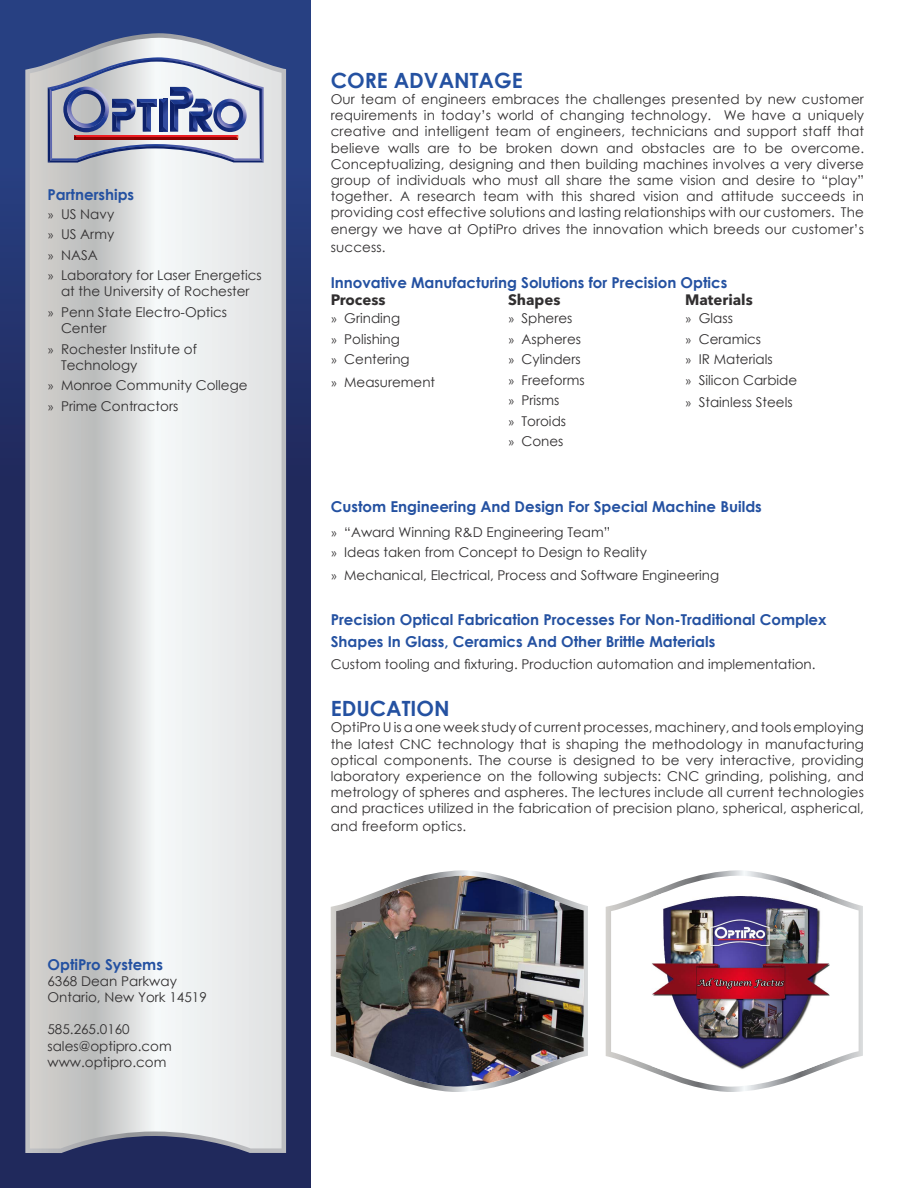
<style>
.page{position:relative;width:918px;height:1188px;background:#fff}
.page>*{position:absolute;margin:0;border:0;box-sizing:border-box;transform-origin:0 0}
.h_1_0{font:700 21px "Century Gothic";color:#2451a1}
.h_1_1{font:700 15px/21.6px "Century Gothic";color:#2451a1}
.t1{font:700 15px "Avenir Next LT Pro";color:#312f30}
.t2{font:13.5px/16.2px "Century Gothic";color:#312f30;text-align:justify}
.s1{font-family:"Avenir";font-weight:300}
</style>
<div class="page">
<svg style="left:331px;top:870px;width:257px;height:222px"></svg>
<img style="left:336px;top:876px;width:248px;height:211px">
<svg style="left:606px;top:870px;width:257px;height:222px"></svg>
<svg style="left:611px;top:876px;width:248px;height:211px"></svg>
<img style="left:652px;top:893px;width:178px;height:178px">
<div style="left:0;top:0;width:310px;height:1188px;background:linear-gradient(to bottom,#273c7c,#1e2351)"></div>
<svg style="left:25px;top:33px;width:261px;height:1120px;background:#969bac"></svg>
<svg style="left:30px;top:38px;width:252px;height:1111px"></svg>
<svg style="left:48px;top:57px;width:216px;height:106px;background:#a9aabf"></svg>
<p class="h_1_1" style="left:48px;top:183px;width:88px">Partnerships</p>
<p class="t2" style="left:48px;top:205px;width:68px"><span class="s1">»</span> US Navy</p>
<p class="t2" style="left:48px;top:226px;width:68px"><span class="s1">»</span> US Army</p>
<p class="t2" style="left:48px;top:246px;width:52px"><span class="s1">»</span> NASA</p>
<p class="t2" style="left:48px;top:267px;width:216px;text-align:center"><span class="s1">»</span> Laboratory for Laser Energetics at the University of Rochester</p>
<p class="t2" style="left:61px;top:304px;width:168px;text-indent:-14px"><span class="s1">»</span> Penn State Electro-Optics<br>Center</p>
<p class="t2" style="left:61px;top:340px;width:137px;text-indent:-14px"><span class="s1">»</span> Rochester Institute of<br>Technology</p>
<p class="t2" style="left:48px;top:377px;width:202px"><span class="s1">»</span> Monroe Community College</p>
<p class="t2" style="left:48px;top:398px;width:132px"><span class="s1">»</span> Prime Contractors</p>
<p class="h_1_1" style="left:48px;top:953px;width:117px">OptiPro Systems</p>
<p class="t2" style="left:48px;top:973px;width:131px">6368 Dean Parkway</p>
<p class="t2" style="left:48px;top:989px;width:161px">Ontario, New York 14519</p>
<p class="t2" style="left:48px;top:1021px;width:84px">585.265.0160</p>
<p class="t2" style="left:48px;top:1037px;width:126px">sales@optipro.com</p>
<p class="t2" style="left:48px;top:1054px;width:120px">www.optipro.com</p>
<p class="h_1_0" style="left:331px;top:64px;width:193px">CORE ADVANTAGE</p>
<p class="t2" style="left:331px;top:91px;width:535px">Our team of engineers embraces the challenges presented by new customer requirements in today’s world of changing technology. We have a uniquely creative and intelligent team of engineers, technicians and support staff that believe walls are to be broken down and obstacles are to be overcome.<br>Conceptualizing, designing and then building machines involves a very diverse group of individuals who must all share the same vision and desire to “play” together. A research team with this shared vision and attitude succeeds in providing cost effective solutions and lasting relationships with our customers. The energy we have at OptiPro drives the innovation which breeds our customer’s</p>
<p class="t2" style="left:331px;top:238px;width:56px">success.</p>
<p class="h_1_1" style="left:331px;top:271px;width:398px">Innovative Manufacturing Solutions for Precision Optics</p>
<p class="t1" style="left:331px;top:290px;width:56px">Process</p>
<p class="t2" style="left:331px;top:310px;width:71px"><span class="s1">»</span> Grinding</p>
<p class="t2" style="left:331px;top:331px;width:71px"><span class="s1">»</span> Polishing</p>
<p class="t2" style="left:331px;top:351px;width:80px"><span class="s1">»</span> Centering</p>
<p class="t2" style="left:331px;top:373px;width:106px"><span class="s1">»</span> Measurement</p>
<p class="t1" style="left:508px;top:290px;width:54px">Shapes</p>
<p class="t2" style="left:508px;top:310px;width:66px"><span class="s1">»</span> Spheres</p>
<p class="t2" style="left:508px;top:331px;width:75px"><span class="s1">»</span> Aspheres</p>
<p class="t2" style="left:508px;top:351px;width:74px"><span class="s1">»</span> Cylinders</p>
<p class="t2" style="left:508px;top:372px;width:78px"><span class="s1">»</span> Freeforms</p>
<p class="t2" style="left:508px;top:392px;width:53px"><span class="s1">»</span> Prisms</p>
<p class="t2" style="left:508px;top:413px;width:60px"><span class="s1">»</span> Toroids</p>
<p class="t2" style="left:508px;top:433px;width:57px"><span class="s1">»</span> Cones</p>
<p class="t1" style="left:685px;top:290px;width:69px">Materials</p>
<p class="t2" style="left:685px;top:310px;width:49px"><span class="s1">»</span> Glass</p>
<p class="t2" style="left:685px;top:331px;width:77px"><span class="s1">»</span> Ceramics</p>
<p class="t2" style="left:685px;top:351px;width:89px"><span class="s1">»</span> IR Materials</p>
<p class="t2" style="left:685px;top:372px;width:114px"><span class="s1">»</span> Silicon Carbide</p>
<p class="t2" style="left:685px;top:394px;width:109px"><span class="s1">»</span> Stainless Steels</p>
<p class="h_1_1" style="left:331px;top:495px;width:433px">Custom Engineering And Design For Special Machine Builds</p>
<p class="t2" style="left:331px;top:524px;width:281px"><span class="s1">»</span> “Award Winning R&amp;D Engineering Team”</p>
<p class="t2" style="left:331px;top:544px;width:318px"><span class="s1">»</span> Ideas taken from Concept to Design to Reality</p>
<p class="t2" style="left:331px;top:566px;width:390px"><span class="s1">»</span> Mechanical, Electrical, Process and Software Engineering</p>
<p class="h_1_1" style="left:331px;top:608px;width:497px">Precision Optical Fabrication Processes For Non-Traditional Complex<br>Shapes In Glass, Ceramics And Other Brittle Materials</p>
<p class="t2" style="left:331px;top:656px;width:486px">Custom tooling and fixturing. Production automation and implementation.</p>
<p class="h_1_0" style="left:331px;top:693px;width:120px">EDUCATION</p>
<p class="t2" style="left:331px;top:719px;width:535px">OptiPro U is a one week study of current processes, machinery, and tools employing the latest CNC technology that is shaping the methodology in manufacturing optical components. The course is designed to be very interactive, providing laboratory experience on the following subjects: CNC grinding, polishing, and metrology of spheres and aspheres. The lectures include all current technologies and practices utilized in the fabrication of precision plano, spherical, aspherical,</p>
<p class="t2" style="left:331px;top:818px;width:137px">and freeform optics.</p>
</div>
